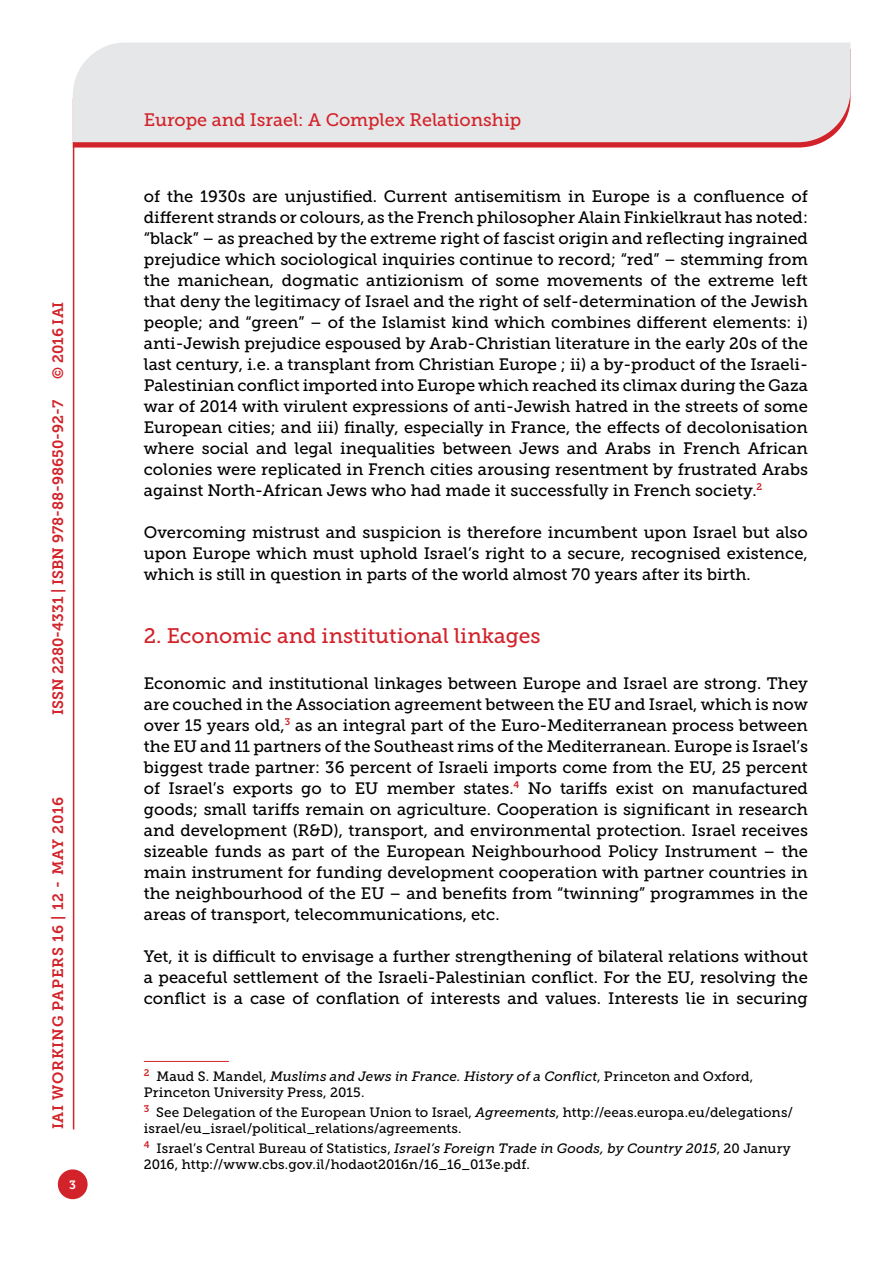
<style>
.page{position:relative;width:893px;height:1263px;background:#fff}
.page>*{position:absolute;margin:0;border:0;box-sizing:border-box;transform-origin:0 0}
.t1{font:21px "Museo Slab 500";color:#d2232a}
.t2{font:18px "Museo Slab 500";color:#d2232a}
.t3{font:16.5px/21px "Museo Slab 500";color:#000;text-align:justify}
.t4{font:15px "Museo Slab 700";color:#d2232a}
.t5{font:15px "Museo Slab 700";letter-spacing:.05em;color:#d2232a}
.t6{font:13.5px/16.2px "Museo Slab 500";letter-spacing:.005em;color:#000}
.t7{font:12px "Museo Slab 700";color:#fff}
.s1{font-style:italic}
</style>
<div class="page">
<svg style="left:74px;top:142px;width:749px;height:6px;background:#d63d43"></svg>
<div style="left:73px;top:43px;width:777px;height:99px;background:#e6e7e8"></div>
<div style="left:58px;top:1169px;width:30px;height:30px;background:#d2232a;border-radius:50%"></div>
<hr style="left:73px;top:142px;width:1px;height:987px;background:#d2232a">
<hr style="left:144px;top:1061px;width:85px;height:1px;background:#d2232a">
<p class="t4" style="left:50px;top:379px;width:79px;rotate:-90deg">© 2016 IAI</p>
<p class="t4" style="left:49px;top:714px;width:316px;rotate:-90deg">ISSN 2280-4331 | ISBN 978-88-98650-92-7</p>
<p class="t5" style="left:50px;top:1129px;width:334px;rotate:-90deg">IAI WORKING PAPERS 16 | 12 - MAY 2016</p>
<p class="t7" style="left:69px;top:1178px;width:8px">3</p>
<p class="t2" style="left:144px;top:110px;width:379px">Europe and Israel: A Complex Relationship</p>
<p class="t3" style="left:144px;top:186px;width:666px">of the 1930s are unjustified. Current antisemitism in Europe is a confluence of different strands or colours, as the French philosopher Alain Finkielkraut has noted: “black” – as preached by the extreme right of fascist origin and reflecting ingrained prejudice which sociological inquiries continue to record; “red” – stemming from the manichean, dogmatic antizionism of some movements of the extreme left that deny the legitimacy of Israel and the right of self-determination of the Jewish people; and “green” – of the Islamist kind which combines different elements: i) anti-Jewish prejudice espoused by Arab-Christian literature in the early 20s of the last century, i.e. a transplant from Christian Europe ; ii) a by-product of the Israeli-Palestinian conflict imported into Europe which reached its climax during the Gaza war of 2014 with virulent expressions of anti-Jewish hatred in the streets of some European cities; and iii) finally, especially in France, the effects of decolonisation where social and legal inequalities between Jews and Arabs in French African colonies were replicated in French cities arousing resentment by frustrated Arabs against North-African Jews who had made it successfully in French society.<sup>2</sup></p>
<p class="t3" style="left:144px;top:522px;width:665px">Overcoming mistrust and suspicion is therefore incumbent upon Israel but also upon Europe which must uphold Israel’s right to a secure, recognised existence, which is still in question in parts of the world almost 70 years after its birth.</p>
<p class="t1" style="left:144px;top:624px;width:398px">2. Economic and institutional linkages</p>
<p class="t3" style="left:144px;top:673px;width:666px">Economic and institutional linkages between Europe and Israel are strong. They are couched in the Association agreement between the EU and Israel, which is now over 15 years old,<sup>3</sup> as an integral part of the Euro-Mediterranean process between the EU and 11 partners of the Southeast rims of the Mediterranean. Europe is Israel’s biggest trade partner: 36 percent of Israeli imports come from the EU, 25 percent of Israel’s exports go to EU member states.<sup>4</sup> No tariffs exist on manufactured goods; small tariffs remain on agriculture. Cooperation is significant in research and development (R&amp;D), transport, and environmental protection. Israel receives sizeable funds as part of the European Neighbourhood Policy Instrument – the main instrument for funding development cooperation with partner countries in the neighbourhood of the EU – and benefits from “twinning” programmes in the areas of transport, telecommunications, etc.</p>
<p class="t3" style="left:144px;top:946px;width:666px">Yet, it is difficult to envisage a further strengthening of bilateral relations without a peaceful settlement of the Israeli-Palestinian conflict. For the EU, resolving the conflict is a case of conflation of interests and values. Interests lie in securing</p>
<p class="t6" style="left:144px;top:1068px;width:611px"><sup>2</sup> Maud S. Mandel, <span class="s1">Muslims and Jews in France. History of a Conflict</span>, Princeton and Oxford,<br>Princeton University Press, 2015.</p>
<p class="t6" style="left:144px;top:1104px;width:651px"><sup>3</sup> See Delegation of the European Union to Israel, <span class="s1">Agreements</span>, http://eeas.europa.eu/delegations/ israel/eu_israel/political_relations/agreements.</p>
<p class="t6" style="left:144px;top:1140px;width:648px"><sup>4</sup> Israel’s Central Bureau of Statistics, <span class="s1">Israel’s Foreign Trade in Goods, by Country 2015</span>, 20 Janury<br>2016, http://www.cbs.gov.il/hodaot2016n/16_16_013e.pdf.</p>
</div>
